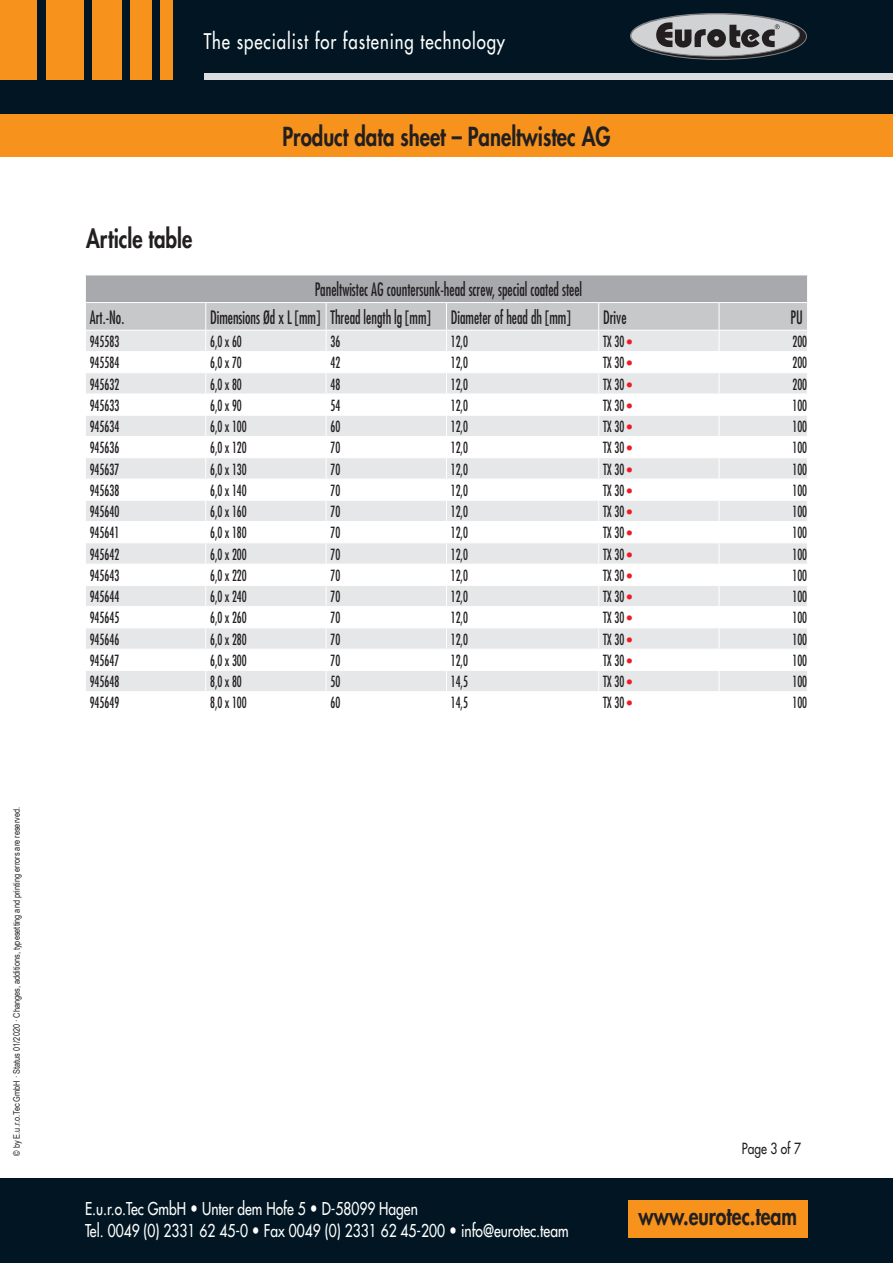
<style>
.page{position:relative;width:893px;height:1263px;background:#fff}
.page>*{position:absolute;margin:0;border:0;box-sizing:border-box;transform-origin:0 0}
.t1{font:800 25.5px "Futura Std";color:#231f20;scale:.8 1}
.t2{font:800 24.3px "Futura Std";color:#231f20;scale:.8 1}
.t3{font:500 21px "Futura Std";letter-spacing:.055em;color:#fff;scale:.8 1}
.t4{font:condensed 18px "Futura Std";color:#231f20;scale:.8 1}
.t5{font:500 17.25px/22.5px "Futura Std";color:#fff;scale:.8 1}
.t6{font:condensed 15px "Futura Std";color:#231f20;scale:.8 1}
.t7{font:500 15px "Futura Std";color:#231f20;scale:.8 1}
.t8{font:9px "Arial Narrow";color:#231f20}
.s1{font-size:13.5px;color:#ee1d23}
.s2{font-weight:800}
</style>
<div class="page">
<div style="left:0;top:0;width:893px;height:137px;background:#011622"></div>
<div style="left:204px;top:74px;width:689px;height:6px;background:#dcdddf"></div>
<svg style="left:630px;top:13px;width:176px;height:46px"></svg>
<div style="left:631px;top:14px;width:168px;height:42px;background:#d1d2d4;border-radius:50%"></div>
<div style="left:630px;top:14px;width:170px;height:43px;border:1px solid #808285;border-radius:50%"></div>
<div style="left:630px;top:13px;width:177px;height:47px;border:1px solid #808285;border-radius:50%"></div>
<svg style="left:656px;top:22px;width:124px;height:27px"></svg>
<div style="left:0;top:0;width:37px;height:80px;background:#f7931d"></div>
<div style="left:46px;top:0;width:38px;height:80px;background:#f7931d"></div>
<div style="left:92px;top:0;width:30px;height:80px;background:#f7931d"></div>
<div style="left:131px;top:0;width:21px;height:80px;background:#f7931d"></div>
<div style="left:161px;top:0;width:12px;height:80px;background:#f7931d"></div>
<div style="left:0;top:114px;width:893px;height:43px;background:#f7931d"></div>
<div style="left:0;top:1178px;width:893px;height:85px;background:#011622"></div>
<div style="left:628px;top:1200px;width:180px;height:37px;background:#f7931d"></div>
<svg style="left:85px;top:275px;width:723px;height:416px"></svg>
<p class="t8" style="left:10px;top:1156px;width:350px;rotate:-90deg">© by E.u.r.o.Tec GmbH · Status 01/2020 · Changes, additions, typesetting and printing errors are reserved.</p>
<h3 class="t3" style="left:204px;top:28px;width:378px">The specialist for fastening technology</h3>
<h1 class="t1" style="left:86px;top:223px;width:134px">Article table</h1>
<h1 class="t1" style="left:282px;top:121px;width:412px">Product data sheet – Paneltwistec AG</h1>
<p class="t4" style="left:315px;top:279px;width:336px">Paneltwistec AG countersunk-head screw, special coated steel</p>
<p class="t4" style="left:90px;top:306px;width:45px">Art.-No.</p>
<p class="t4" style="left:210px;top:306px;width:452px">Dimensions Ød x L [mm] Thread length lg [mm] Diameter of head dh [mm]</p>
<p class="t4" style="left:603px;top:306px;width:31px">Drive</p>
<p class="t4" style="left:791px;top:306px;width:17px">PU</p>
<p class="t6" style="left:90px;top:332px;width:38px">945583</p>
<p class="t6" style="left:210px;top:332px;width:41px">6,0 x 60</p>
<p class="t6" style="left:330px;top:332px;width:14px">36</p>
<p class="t6" style="left:451px;top:332px;width:23px">12,0</p>
<p class="t6" style="left:603px;top:332px;width:38px">TX 30 <span class="s1">•</span></p>
<p class="t6" style="left:792px;top:332px;width:20px">200</p>
<p class="t6" style="left:90px;top:354px;width:38px">945584</p>
<p class="t6" style="left:210px;top:354px;width:41px">6,0 x 70</p>
<p class="t6" style="left:330px;top:354px;width:14px">42</p>
<p class="t6" style="left:451px;top:354px;width:23px">12,0</p>
<p class="t6" style="left:603px;top:354px;width:38px">TX 30 <span class="s1">•</span></p>
<p class="t6" style="left:792px;top:354px;width:20px">200</p>
<p class="t6" style="left:90px;top:375px;width:38px">945632</p>
<p class="t6" style="left:210px;top:375px;width:41px">6,0 x 80</p>
<p class="t6" style="left:330px;top:375px;width:14px">48</p>
<p class="t6" style="left:451px;top:375px;width:23px">12,0</p>
<p class="t6" style="left:603px;top:375px;width:38px">TX 30 <span class="s1">•</span></p>
<p class="t6" style="left:792px;top:375px;width:20px">200</p>
<p class="t6" style="left:90px;top:396px;width:38px">945633</p>
<p class="t6" style="left:210px;top:396px;width:41px">6,0 x 90</p>
<p class="t6" style="left:330px;top:396px;width:14px">54</p>
<p class="t6" style="left:451px;top:396px;width:23px">12,0</p>
<p class="t6" style="left:603px;top:396px;width:38px">TX 30 <span class="s1">•</span></p>
<p class="t6" style="left:792px;top:396px;width:20px">100</p>
<p class="t6" style="left:90px;top:417px;width:38px">945634</p>
<p class="t6" style="left:210px;top:417px;width:47px">6,0 x 100</p>
<p class="t6" style="left:330px;top:417px;width:14px">60</p>
<p class="t6" style="left:451px;top:417px;width:23px">12,0</p>
<p class="t6" style="left:603px;top:417px;width:38px">TX 30 <span class="s1">•</span></p>
<p class="t6" style="left:792px;top:417px;width:20px">100</p>
<p class="t6" style="left:90px;top:439px;width:38px">945636</p>
<p class="t6" style="left:210px;top:439px;width:47px">6,0 x 120</p>
<p class="t6" style="left:330px;top:439px;width:14px">70</p>
<p class="t6" style="left:451px;top:439px;width:23px">12,0</p>
<p class="t6" style="left:603px;top:439px;width:38px">TX 30 <span class="s1">•</span></p>
<p class="t6" style="left:792px;top:439px;width:20px">100</p>
<p class="t6" style="left:90px;top:460px;width:38px">945637</p>
<p class="t6" style="left:210px;top:460px;width:47px">6,0 x 130</p>
<p class="t6" style="left:330px;top:460px;width:14px">70</p>
<p class="t6" style="left:451px;top:460px;width:23px">12,0</p>
<p class="t6" style="left:603px;top:460px;width:38px">TX 30 <span class="s1">•</span></p>
<p class="t6" style="left:792px;top:460px;width:20px">100</p>
<p class="t6" style="left:90px;top:481px;width:38px">945638</p>
<p class="t6" style="left:210px;top:481px;width:47px">6,0 x 140</p>
<p class="t6" style="left:330px;top:481px;width:14px">70</p>
<p class="t6" style="left:451px;top:481px;width:23px">12,0</p>
<p class="t6" style="left:603px;top:481px;width:38px">TX 30 <span class="s1">•</span></p>
<p class="t6" style="left:792px;top:481px;width:20px">100</p>
<p class="t6" style="left:90px;top:503px;width:38px">945640</p>
<p class="t6" style="left:210px;top:503px;width:47px">6,0 x 160</p>
<p class="t6" style="left:330px;top:503px;width:14px">70</p>
<p class="t6" style="left:451px;top:503px;width:23px">12,0</p>
<p class="t6" style="left:603px;top:503px;width:38px">TX 30 <span class="s1">•</span></p>
<p class="t6" style="left:792px;top:503px;width:20px">100</p>
<p class="t6" style="left:90px;top:524px;width:38px">945641</p>
<p class="t6" style="left:210px;top:524px;width:47px">6,0 x 180</p>
<p class="t6" style="left:330px;top:524px;width:14px">70</p>
<p class="t6" style="left:451px;top:524px;width:23px">12,0</p>
<p class="t6" style="left:603px;top:524px;width:38px">TX 30 <span class="s1">•</span></p>
<p class="t6" style="left:792px;top:524px;width:20px">100</p>
<p class="t6" style="left:90px;top:545px;width:38px">945642</p>
<p class="t6" style="left:210px;top:545px;width:47px">6,0 x 200</p>
<p class="t6" style="left:330px;top:545px;width:14px">70</p>
<p class="t6" style="left:451px;top:545px;width:23px">12,0</p>
<p class="t6" style="left:603px;top:545px;width:38px">TX 30 <span class="s1">•</span></p>
<p class="t6" style="left:792px;top:545px;width:20px">100</p>
<p class="t6" style="left:90px;top:566px;width:38px">945643</p>
<p class="t6" style="left:210px;top:566px;width:47px">6,0 x 220</p>
<p class="t6" style="left:330px;top:566px;width:14px">70</p>
<p class="t6" style="left:451px;top:566px;width:23px">12,0</p>
<p class="t6" style="left:603px;top:566px;width:38px">TX 30 <span class="s1">•</span></p>
<p class="t6" style="left:792px;top:566px;width:20px">100</p>
<p class="t6" style="left:90px;top:588px;width:38px">945644</p>
<p class="t6" style="left:210px;top:588px;width:47px">6,0 x 240</p>
<p class="t6" style="left:330px;top:588px;width:14px">70</p>
<p class="t6" style="left:451px;top:588px;width:23px">12,0</p>
<p class="t6" style="left:603px;top:588px;width:38px">TX 30 <span class="s1">•</span></p>
<p class="t6" style="left:792px;top:588px;width:20px">100</p>
<p class="t6" style="left:90px;top:609px;width:38px">945645</p>
<p class="t6" style="left:210px;top:609px;width:47px">6,0 x 260</p>
<p class="t6" style="left:330px;top:609px;width:14px">70</p>
<p class="t6" style="left:451px;top:609px;width:23px">12,0</p>
<p class="t6" style="left:603px;top:609px;width:38px">TX 30 <span class="s1">•</span></p>
<p class="t6" style="left:792px;top:609px;width:20px">100</p>
<p class="t6" style="left:90px;top:630px;width:38px">945646</p>
<p class="t6" style="left:210px;top:630px;width:47px">6,0 x 280</p>
<p class="t6" style="left:330px;top:630px;width:14px">70</p>
<p class="t6" style="left:451px;top:630px;width:23px">12,0</p>
<p class="t6" style="left:603px;top:630px;width:38px">TX 30 <span class="s1">•</span></p>
<p class="t6" style="left:792px;top:630px;width:20px">100</p>
<p class="t6" style="left:90px;top:651px;width:38px">945647</p>
<p class="t6" style="left:210px;top:651px;width:47px">6,0 x 300</p>
<p class="t6" style="left:330px;top:651px;width:14px">70</p>
<p class="t6" style="left:451px;top:651px;width:23px">12,0</p>
<p class="t6" style="left:603px;top:651px;width:38px">TX 30 <span class="s1">•</span></p>
<p class="t6" style="left:792px;top:651px;width:20px">100</p>
<p class="t6" style="left:90px;top:673px;width:38px">945648</p>
<p class="t6" style="left:210px;top:673px;width:41px">8,0 x 80</p>
<p class="t6" style="left:330px;top:673px;width:14px">50</p>
<p class="t6" style="left:451px;top:673px;width:23px">14,5</p>
<p class="t6" style="left:603px;top:673px;width:38px">TX 30 <span class="s1">•</span></p>
<p class="t6" style="left:792px;top:673px;width:20px">100</p>
<p class="t6" style="left:90px;top:694px;width:38px">945649</p>
<p class="t6" style="left:210px;top:694px;width:47px">8,0 x 100</p>
<p class="t6" style="left:330px;top:694px;width:14px">60</p>
<p class="t6" style="left:451px;top:694px;width:23px">14,5</p>
<p class="t6" style="left:603px;top:694px;width:38px">TX 30 <span class="s1">•</span></p>
<p class="t6" style="left:792px;top:694px;width:20px">100</p>
<p class="t7" style="left:742px;top:1139px;width:75px">Page 3 of 7</p>
<p class="t5" style="left:85px;top:1197px;width:606px">E.u.r.o.Tec GmbH <span class="s2">•</span> Unter dem Hofe 5 <span class="s2">•</span> D-58099 Hagen<br>Tel. 0049 (0) 2331 62 45-0 <span class="s2">•</span> Fax 0049 (0) 2331 62 45-200 <span class="s2">•</span> info@eurotec.team</p>
<h2 class="t2" style="left:638px;top:1201px;width:200px">www.eurotec.team</h2>
</div>
